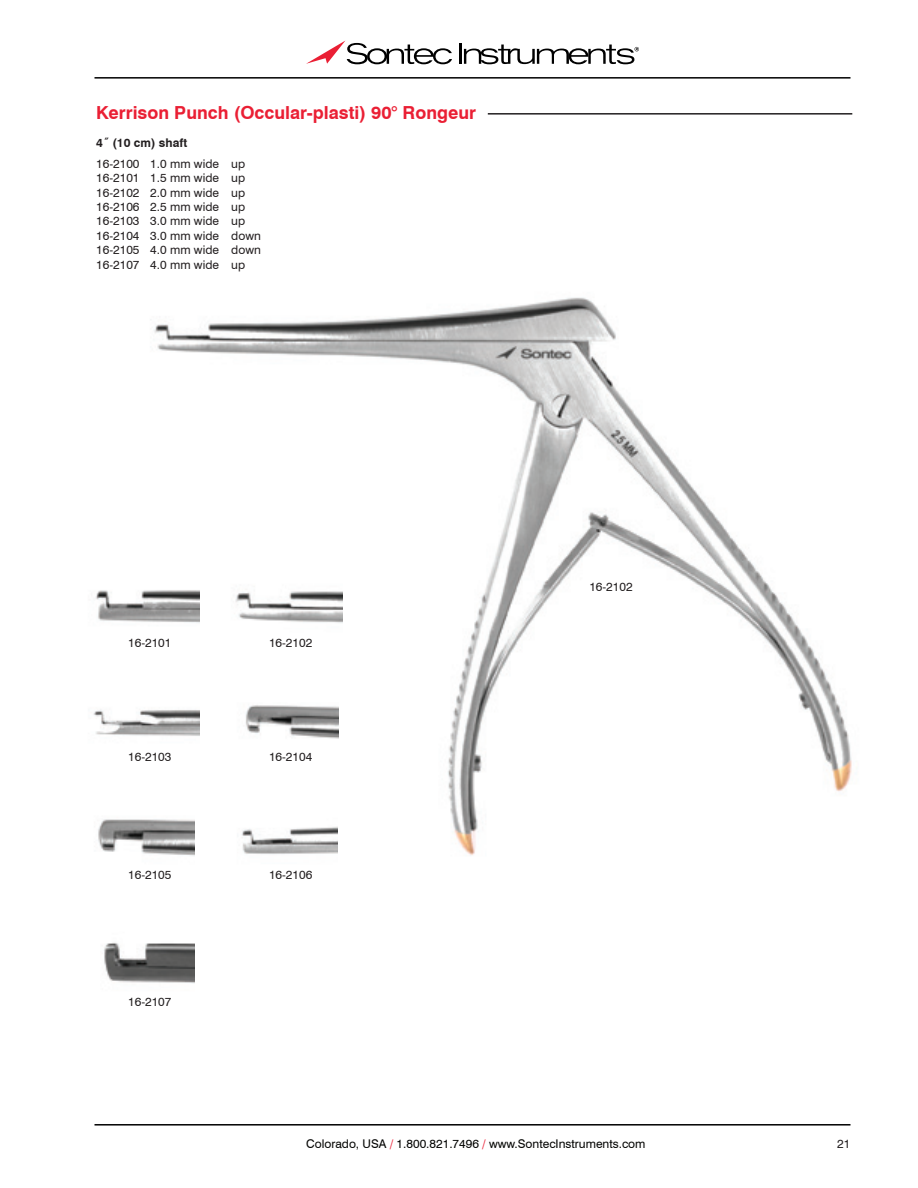
<style>
.page{position:relative;width:918px;height:1188px;background:#fff}
.page>*{position:absolute;margin:0;border:0;box-sizing:border-box;transform-origin:0 0}
.t1{font:700 18px "Swiss 721 BT";color:#ea1f34}
.Item{font:12px/14.4px "Swiss 721 BT";color:#231f20}
.Misc{font:12px "Swiss 721 BT";color:#231f20}
.t2{font:12px "Swiss 721 BT";color:#040503}
.Description{font:700 12px "Swiss 721 BT";color:#231f20}
.s1{color:#ea2036}
</style>
<div class="page">
<img style="left:154px;top:297px;width:698px;height:559px">
<hr style="left:488px;top:113px;width:364px;height:2px;background:#231f20">
<img style="left:95px;top:555px;width:105px;height:95px">
<img style="left:220px;top:549px;width:123px;height:95px">
<img style="left:93px;top:672px;width:107px;height:95px">
<img style="left:226px;top:678px;width:112px;height:76px">
<img style="left:98px;top:792px;width:96px;height:64px">
<img style="left:225px;top:780px;width:112px;height:76px">
<img style="left:104px;top:942px;width:90px;height:41px">
<hr style="left:94px;top:1124px;width:756px;height:2px;background:#000">
<hr style="left:94px;top:77px;width:756px;height:2px;background:#000">
<svg style="left:306px;top:40px;width:146px;height:24px"></svg>
<hr style="left:459px;top:43px;width:3px;height:21px;background:#000">
<svg style="left:464px;top:45px;width:175px;height:19px"></svg>
<p class="t1" style="left:96px;top:101px;width:381px">Kerrison Punch (Occular-plasti) 90° Rongeur</p>
<p class="Description" style="left:96px;top:135px;width:92px">4˝ (10 cm) shaft</p>
<p class="Item" style="left:96px;top:156px;width:166px">16-2100 1.0 mm wide up<br>16-2101 1.5 mm wide up<br>16-2102 2.0 mm wide up<br>16-2106 2.5 mm wide up<br>16-2103 3.0 mm wide up<br>16-2104 3.0 mm wide down<br>16-2105 4.0 mm wide down<br>16-2107 4.0 mm wide up</p>
<p class="Misc" style="left:589px;top:580px;width:45px">16-2102</p>
<p class="Misc" style="left:128px;top:635px;width:45px">16-2101</p>
<p class="Misc" style="left:269px;top:635px;width:45px">16-2102</p>
<p class="Misc" style="left:128px;top:749px;width:45px">16-2103</p>
<p class="Misc" style="left:269px;top:749px;width:45px">16-2104</p>
<p class="Misc" style="left:128px;top:867px;width:45px">16-2105</p>
<p class="Misc" style="left:269px;top:867px;width:45px">16-2106</p>
<p class="Misc" style="left:128px;top:994px;width:45px">16-2107</p>
<p class="t2" style="left:306px;top:1136px;width:341px">Colorado, USA <span class="s1">/</span> 1.800.821.7496 <span class="s1">/</span> www.SontecInstruments.com</p>
<p class="Item" style="left:837px;top:1136px;width:15px">21</p>
</div>
